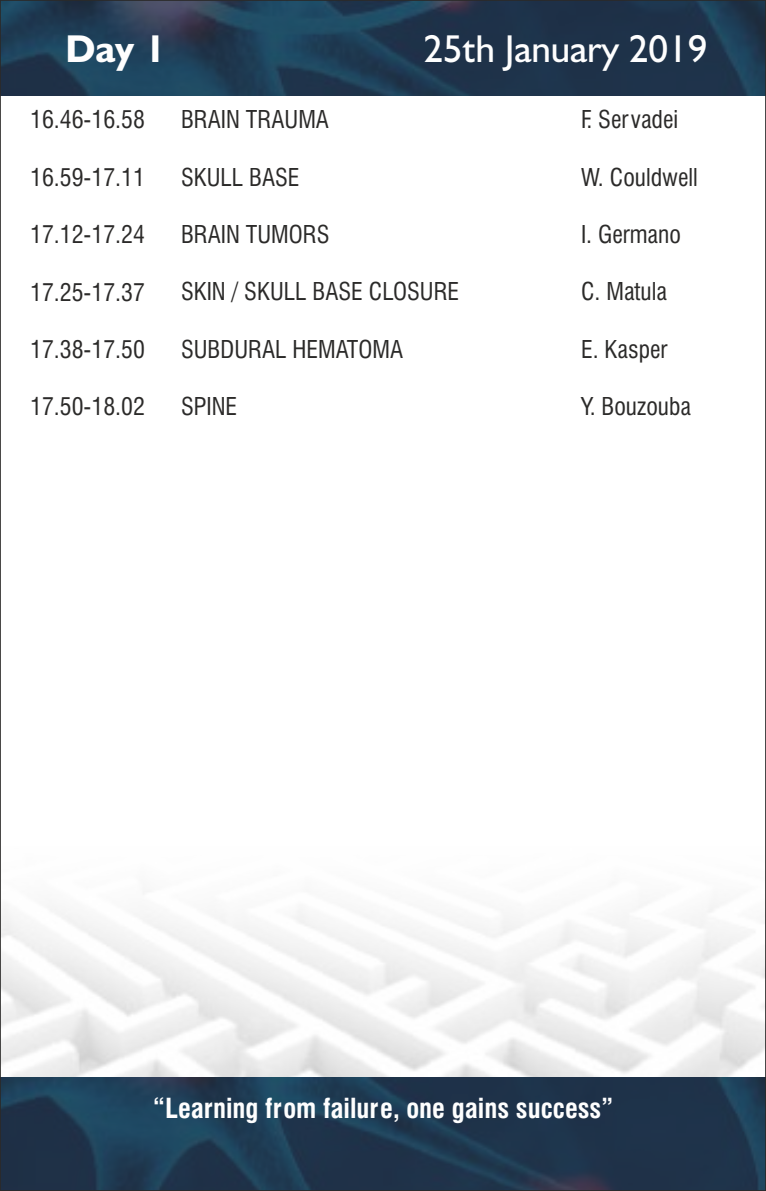
<style>
.page{position:relative;width:766px;height:1191px;background:#fff}
.page>*{position:absolute;margin:0;border:0;box-sizing:border-box;transform-origin:0 0}
.t1{font:39px "Humanist 521 BT";color:#fefefe}
.t2{font:700 39px "Humanist 521 BT";color:#fefefe}
.t3{font:700 condensed 27px "Halvett";color:#fefefe}
.t4{font:24px "Halvett Condensed";color:#2b2a29}
</style>
<div class="page">
<img style="left:3px;top:3px;width:759px;height:93px">
<img style="left:3px;top:1077px;width:759px;height:111px">
<h1 class="t2" style="left:65px;top:32px;width:102px">Day 1</h1>
<h1 class="t1" style="left:423px;top:32px;width:285px">25th January 2019</h1>
<p class="t4" style="left:30px;top:105px;width:116px">16.46-16.58</p>
<p class="t4" style="left:30px;top:163px;width:116px">16.59-17.11</p>
<p class="t4" style="left:30px;top:220px;width:116px">17.12-17.24</p>
<p class="t4" style="left:30px;top:277px;width:116px">17.25-17.37</p>
<p class="t4" style="left:30px;top:335px;width:116px">17.38-17.50</p>
<p class="t4" style="left:30px;top:392px;width:116px">17.50-18.02</p>
<p class="t4" style="left:581px;top:105px;width:99px">F. Servadei</p>
<p class="t4" style="left:581px;top:162px;width:118px">W. Couldwell</p>
<p class="t4" style="left:581px;top:220px;width:101px">I. Germano</p>
<p class="t4" style="left:581px;top:277px;width:87px">C. Matula</p>
<p class="t4" style="left:581px;top:335px;width:88px">E. Kasper</p>
<p class="t4" style="left:581px;top:392px;width:112px">Y. Bouzouba</p>
<p class="t4" style="left:181px;top:105px;width:149px">BRAIN TRAUMA</p>
<p class="t4" style="left:181px;top:162px;width:120px">SKULL BASE</p>
<p class="t4" style="left:181px;top:220px;width:150px">BRAIN TUMORS</p>
<p class="t4" style="left:181px;top:277px;width:280px">SKIN / SKULL BASE CLOSURE</p>
<p class="t4" style="left:181px;top:335px;width:223px">SUBDURAL HEMATOMA</p>
<p class="t4" style="left:181px;top:392px;width:58px">SPINE</p>
<p class="t3" style="left:153px;top:1092px;width:461px">“Learning from failure, one gains success”</p>
</div>
